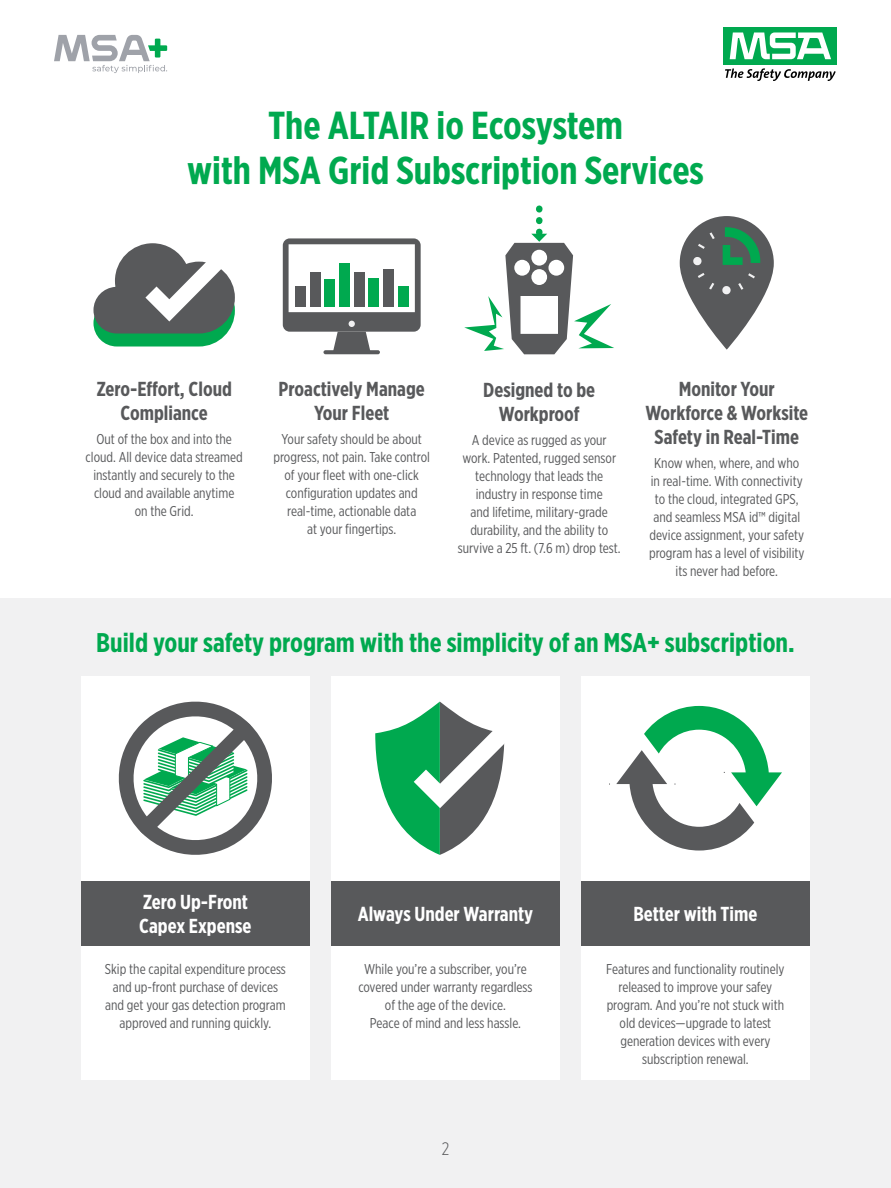
<style>
.page{position:relative;width:891px;height:1188px;background:#fff}
.page>*{position:absolute;margin:0;border:0;box-sizing:border-box;transform-origin:0 0}
.t1{font:700 39px/45px "Gotham X Narrow";color:#00a94f;text-align:center}
.t2{font:700 27px "Gotham X Narrow";color:#00a94f}
.t3{font:700 20.25px/24px "Gotham X Narrow";color:#58595b;text-align:center}
.t4{font:700 20.25px/24px "Gotham X Narrow";color:#fff}
.t5{font:300 18px "Gotham X Narrow";color:#58595b}
.t6{font:14.25px/18px "Gotham X Narrow";color:#58595b;text-align:center}
</style>
<div class="page">
<div style="left:0;top:598px;width:891px;height:590px;background:#f1f1f2"></div>
<div style="left:81px;top:946px;width:229px;height:134px;background:#fff"></div>
<div style="left:331px;top:946px;width:229px;height:134px;background:#fff"></div>
<div style="left:581px;top:946px;width:229px;height:134px;background:#fff"></div>
<div style="left:81px;top:880px;width:229px;height:66px;background:#58595b"></div>
<div style="left:331px;top:880px;width:229px;height:66px;background:#58595b"></div>
<div style="left:581px;top:880px;width:229px;height:66px;background:#58595b"></div>
<div style="left:81px;top:676px;width:229px;height:204px;background:#fff"></div>
<svg style="left:118px;top:701px;width:153px;height:154px"></svg>
<div style="left:331px;top:676px;width:229px;height:204px;background:#fff"></div>
<svg style="left:375px;top:702px;width:130px;height:153px"></svg>
<div style="left:581px;top:676px;width:229px;height:204px;background:#fff"></div>
<svg style="left:616px;top:706px;width:166px;height:145px"></svg>
<svg style="left:93px;top:243px;width:142px;height:104px"></svg>
<svg style="left:680px;top:216px;width:94px;height:134px;fill:#58595b"></svg>
<svg style="left:693px;top:256px;width:9px;height:10px"></svg>
<svg style="left:722px;top:285px;width:9px;height:10px"></svg>
<svg style="left:698px;top:232px;width:17px;height:17px"></svg>
<svg style="left:698px;top:273px;width:16px;height:17px"></svg>
<svg style="left:738px;top:273px;width:17px;height:17px"></svg>
<svg style="left:723px;top:227px;width:37px;height:38px"></svg>
<svg style="left:464px;top:209px;width:150px;height:145px"></svg>
<hr style="left:323px;top:350px;width:57px;height:4px;background:#58595b;border-radius:2px">
<svg style="left:283px;top:238px;width:138px;height:114px"></svg>
<div style="left:295px;top:286px;width:11px;height:21px;background:#58595b"></div>
<div style="left:310px;top:272px;width:10px;height:35px;background:#58595b"></div>
<div style="left:325px;top:279px;width:10px;height:28px;background:#00a94f"></div>
<div style="left:339px;top:263px;width:11px;height:44px;background:#00a94f"></div>
<div style="left:354px;top:272px;width:10px;height:35px;background:#58595b"></div>
<div style="left:369px;top:278px;width:10px;height:29px;background:#00a94f"></div>
<div style="left:383px;top:269px;width:11px;height:38px;background:#58595b"></div>
<div style="left:398px;top:286px;width:10px;height:21px;background:#00a94f"></div>
<div style="left:724px;top:27px;width:113px;height:38px;background:#00a94f"></div>
<svg style="left:730px;top:33px;width:101px;height:26px"></svg>
<svg style="left:725px;top:68px;width:111px;height:13px"></svg>
<svg style="left:54px;top:35px;width:113px;height:38px"></svg>
<h1 class="t1" style="left:187px;top:103px;width:518px">The ALTAIR io Ecosystem<br>with MSA Grid Subscription Services</h1>
<h3 class="t3" style="left:96px;top:377px;width:137px">Zero-Effort, Cloud<br>Compliance</h3>
<p class="t6" style="left:86px;top:430px;width:159px">Out of the box and into the cloud. All device data streamed instantly and securely to the cloud and available anytime<br>on the Grid.</p>
<h3 class="t3" style="left:279px;top:377px;width:148px">Proactively Manage<br>Your Fleet</h3>
<p class="t6" style="left:273px;top:430px;width:158px">Your safety should be about progress, not pain. Take control of your fleet with one-click configuration updates and real-time, actionable data<br>at your fingertips.</p>
<h3 class="t3" style="left:483px;top:378px;width:114px">Designed to be<br>Workproof</h3>
<p class="t6" style="left:458px;top:431px;width:164px">A device as rugged as your work. Patented, rugged sensor technology that leads the industry in response time<br>and lifetime, military-grade durability, and the ability to survive a 25 ft. (7.6 m) drop test.</p>
<h3 class="t3" style="left:645px;top:377px;width:164px">Monitor Your<br>Workforce &amp; Worksite<br>Safety in Real-Time</h3>
<p class="t6" style="left:649px;top:454px;width:157px">Know when, where, and who in real-time. With connectivity to the cloud, integrated GPS, and seamless MSA id™ digital device assignment, your safety program has a level of visibility its never had before.</p>
<h2 class="t2" style="left:96px;top:626px;width:700px">Build your safety program with the simplicity of an MSA+ subscription.</h2>
<h3 class="t4" style="left:139px;top:890px;width:114px">Zero Up-Front<br>Capex Expense</h3>
<h3 class="t4" style="left:358px;top:902px;width:177px">Always Under Warranty</h3>
<h3 class="t4" style="left:633px;top:902px;width:125px">Better with Time</h3>
<p class="t6" style="left:105px;top:960px;width:183px">Skip the capital expenditure process and up-front purchase of devices and get your gas detection program approved and running quickly.</p>
<p class="t6" style="left:358px;top:960px;width:176px">While you’re a subscriber, you’re covered under warranty regardless of the age of the device.<br>Peace of mind and less hassle.</p>
<p class="t6" style="left:606px;top:960px;width:180px">Features and functionality routinely released to improve your safey program. And you’re not stuck with old devices—upgrade to latest generation devices with every subscription renewal.</p>
<p class="t5" style="left:442px;top:1138px;width:9px">2</p>
</div>
